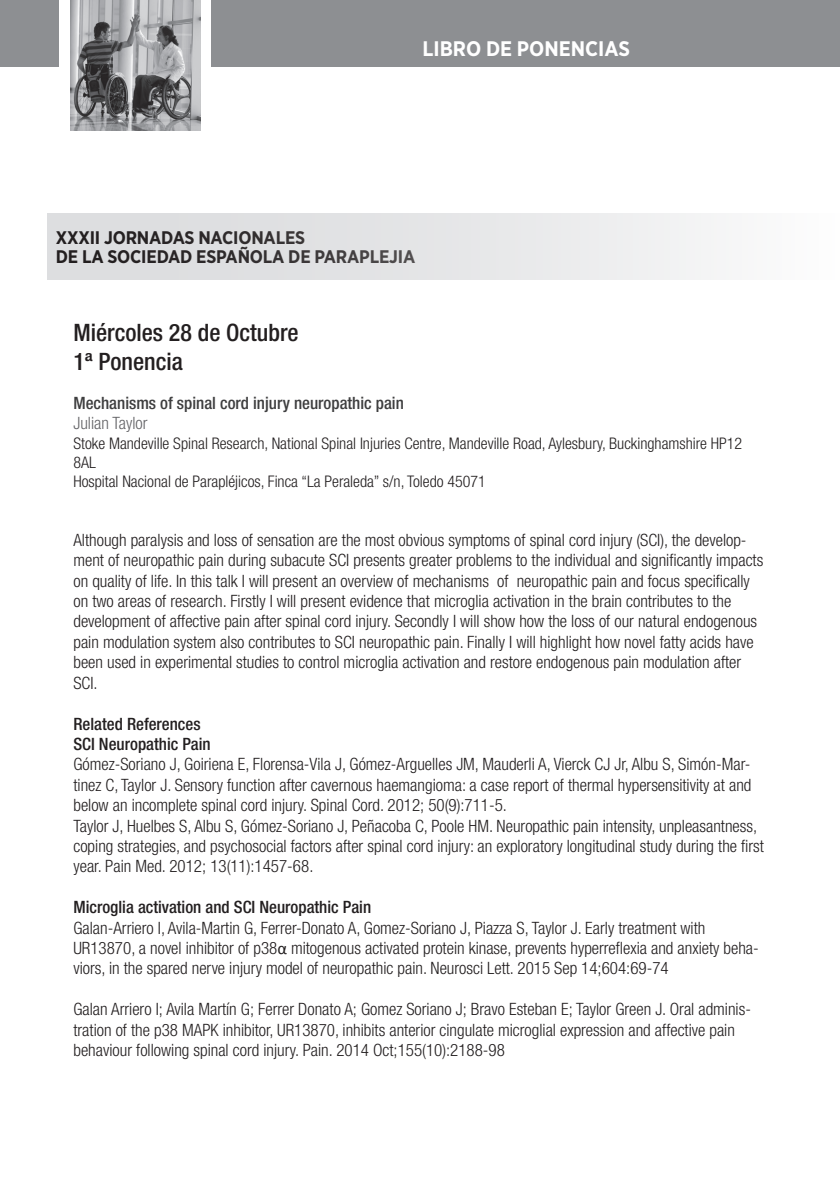
<style>
.page{position:relative;width:840px;height:1191px;background:#fff}
.page>*{position:absolute;margin:0;border:0;box-sizing:border-box;transform-origin:0 0}
.t1{font:500 condensed 24px/28.8px "Helvetica Neue LT Com";color:#231f20}
.t2{font:700 21px "Gotham Narrow";color:#fff}
.t3{font:700 18.2px/19.6px "Gotham Narrow";letter-spacing:-.01em;color:#231f20}
.t4{font:300 condensed 17px/20.4px "Helvetica Neue LT Com";color:#231f20}
.t5{font:500 condensed 17px/20.4px "Helvetica Neue LT Com";color:#231f20}
.t6{font:500 condensed 17px "Helvetica Neue LT Com";color:#3e3e3f}
.t7{font:300 condensed 17px "Helvetica Neue LT Com";color:#636366}
.t8{font:300 condensed 16px/19.2px "Helvetica Neue LT Com";color:#231f20}
.s1{font-family:"Calibri";font-weight:400;font-stretch:normal}
</style>
<div class="page">
<img style="left:71px;top:0;width:129px;height:130px">
<div style="left:211px;top:0;width:628px;height:67px;background:#8d8f92"></div>
<div style="left:0;top:0;width:58px;height:67px;background:#8d8f92"></div>
<div style="left:47px;top:213px;width:792px;height:66px;background:linear-gradient(to right,#d7d8db,#f9f9f9)"></div>
<p class="t2" style="left:422px;top:35px;width:209px">LIBRO DE PONENCIAS</p>
<p class="t3" style="left:56px;top:227px;width:361px">XXXII JORNADAS NACIONALES<br>DE LA SOCIEDAD ESPAÑOLA DE PARAPLEJIA</p>
<h1 class="t1" style="left:73px;top:321px;width:226px">Miércoles 28 de Octubre<br>1ª Ponencia</h1>
<p class="t6" style="left:73px;top:397px;width:332px">Mechanisms of spinal cord injury neuropathic pain</p>
<p class="t7" style="left:73px;top:417px;width:75px">Julian Taylor</p>
<p class="t8" style="left:73px;top:435px;width:670px">Stoke Mandeville Spinal Research, National Spinal Injuries Centre, Mandeville Road, Aylesbury, Buckinghamshire HP12<br>8AL<br>Hospital Nacional de Parapléjicos, Finca “La Peraleda” s/n, Toledo 45071</p>
<p class="t4" style="left:73px;top:532px;width:691px">Although paralysis and loss of sensation are the most obvious symptoms of spinal cord injury (SCI), the develop&shy;ment of neuropathic pain during subacute SCI presents greater problems to the individual and significantly impacts on quality of life. In this talk I will present an overview of mechanisms of neuropathic pain and focus specifically on two areas of research. Firstly I will present evidence that microglia activation in the brain contributes to the development of affective pain after spinal cord injury. Secondly I will show how the loss of our natural endogenous pain modulation system also contributes to SCI neuropathic pain. Finally I will highlight how novel fatty acids have been used in experimental studies to control microglia activation and restore endogenous pain modulation after SCI.</p>
<p class="t5" style="left:73px;top:715px;width:139px">Related References<br>SCI Neuropathic Pain</p>
<p class="t4" style="left:73px;top:756px;width:691px">Gómez-Soriano J, Goiriena E, Florensa-Vila J, Gómez-Arguelles JM, Mauderli A, Vierck CJ Jr, Albu S, Simón-Mar&shy;tinez C, Taylor J. Sensory function after cavernous haemangioma: a case report of thermal hypersensitivity at and below an incomplete spinal cord injury. Spinal Cord. 2012; 50(9):711-5.<br>Taylor J, Huelbes S, Albu S, Gómez-Soriano J, Peñacoba C, Poole HM. Neuropathic pain intensity, unpleasantness, coping strategies, and psychosocial factors after spinal cord injury: an exploratory longitudinal study during the first year. Pain Med. 2012; 13(11):1457-68.</p>
<p class="t5" style="left:73px;top:899px;width:299px">Microglia activation and SCI Neuropathic Pain</p>
<p class="t4" style="left:73px;top:919px;width:686px">Galan-Arriero I, Avila-Martin G, Ferrer-Donato A, Gomez-Soriano J, Piazza S, Taylor J. Early treatment with<br>UR13870, a novel inhibitor of p38<span class="s1">α</span> mitogenous activated protein kinase, prevents hyperreflexia and anxiety beha&shy;viors, in the spared nerve injury model of neuropathic pain. Neurosci Lett. 2015 Sep 14;604:69-74</p>
<p class="t4" style="left:73px;top:1001px;width:678px">Galan Arriero I; Avila Martín G; Ferrer Donato A; Gomez Soriano J; Bravo Esteban E; Taylor Green J. Oral adminis&shy;tration of the p38 MAPK inhibitor, UR13870, inhibits anterior cingulate microglial expression and affective pain behaviour following spinal cord injury. Pain. 2014 Oct;155(10):2188-98</p>
</div>
